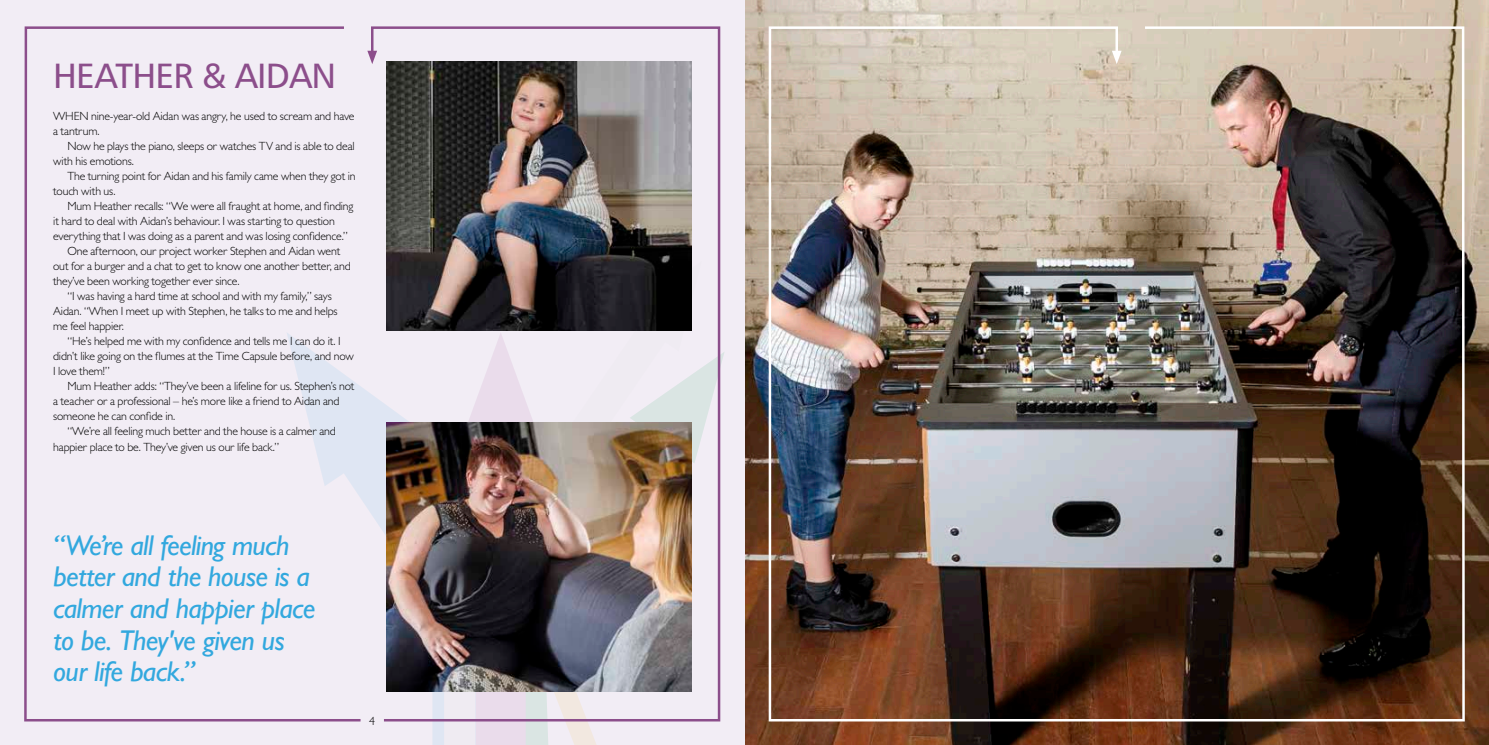
<style>
.page{position:relative;width:1489px;height:745px;background:#fff}
.page>*{position:absolute;margin:0;border:0;box-sizing:border-box;transform-origin:0 0}
.t1{font:35px "Humanist 777 BT Roman B";letter-spacing:-.02em;color:#8c4e8b}
.t2{font:italic 500 28.75px/31.6px "Gill Sans MT Pro";letter-spacing:-.02em;color:#32a8de}
.t3{font:300 11.88px/15px "Gill Sans MT Pro";letter-spacing:-.015em;color:#000}
</style>
<div class="page">
<img style="left:744px;top:0;width:744px;height:744px">
<img style="left:767px;top:25px;width:698px;height:697px">
<svg style="left:1111px;top:51px;width:10px;height:13px"></svg>
<div style="left:0;top:0;width:744px;height:744px;background:#f2edf5"></div>
<svg style="left:363px;top:388px;width:81px;height:356px;fill:#dfe6f3"></svg>
<svg style="left:363px;top:605px;width:58px;height:139px"></svg>
<svg style="left:475px;top:722px;width:121px;height:22px"></svg>
<svg style="left:24px;top:26px;width:339px;height:696px"></svg>
<img style="left:370px;top:26px;width:351px;height:696px">
<svg style="left:367px;top:51px;width:10px;height:13px"></svg>
<h1 class="t1" style="left:53px;top:54px;width:284px">HEATHER &amp; AIDAN</h1>
<p class="t3" style="left:53px;top:108px;width:303px">WHEN nine-year-old Aidan was angry, he used to scream and have a tantrum.</p>
<p class="t3" style="left:53px;top:138px;width:303px;text-indent:14px">Now he plays the piano, sleeps or watches TV and is able to deal with his emotions.</p>
<p class="t3" style="left:53px;top:168px;width:304px;text-indent:14px">The turning point for Aidan and his family came when they got in touch with us.</p>
<p class="t3" style="left:67px;top:198px;width:288px">Mum Heather recalls: “We were all fraught at home, and finding</p>
<p class="t3" style="left:53px;top:213px;width:283px">it hard to deal with Aidan’s behaviour. I was starting to question</p>
<p class="t3" style="left:53px;top:228px;width:296px">everything that I was doing as a parent and was losing confidence.”</p>
<p class="t3" style="left:67px;top:243px;width:274px">One afternoon, our project worker Stephen and Aidan went</p>
<p class="t3" style="left:53px;top:258px;width:299px">out for a burger and a chat to get to know one another better, and</p>
<p class="t3" style="left:53px;top:273px;width:188px">they’ve been working together ever since.</p>
<p class="t3" style="left:67px;top:288px;width:266px">“I was having a hard time at school and with my family,” says</p>
<p class="t3" style="left:53px;top:303px;width:286px">Aidan. “When I meet up with Stephen, he talks to me and helps</p>
<p class="t3" style="left:53px;top:318px;width:72px">me feel happier.</p>
<p class="t3" style="left:67px;top:333px;width:275px">“He’s helped me with my confidence and tells me I can do it. I</p>
<p class="t3" style="left:53px;top:348px;width:302px">didn’t like going on the flumes at the Time Capsule before, and now</p>
<p class="t3" style="left:53px;top:363px;width:58px">I love them!”</p>
<p class="t3" style="left:67px;top:378px;width:289px">Mum Heather adds: “They’ve been a lifeline for us. Stephen’s not</p>
<p class="t3" style="left:53px;top:393px;width:288px">a teacher or a professional – he’s more like a friend to Aidan and</p>
<p class="t3" style="left:53px;top:408px;width:124px">someone he can confide in.</p>
<p class="t3" style="left:67px;top:423px;width:270px">“We’re all feeling much better and the house is a calmer and</p>
<p class="t3" style="left:53px;top:438px;width:227px">happier place to be. They’ve given us our life back.”</p>
<h2 class="t2" style="left:53px;top:528px;width:264px">“We’re all feeling much better and the house is a calmer and happier place to be. They've given us our life back.”</h2>
<p class="t3" style="left:369px;top:712px;width:7px">4</p>
</div>
